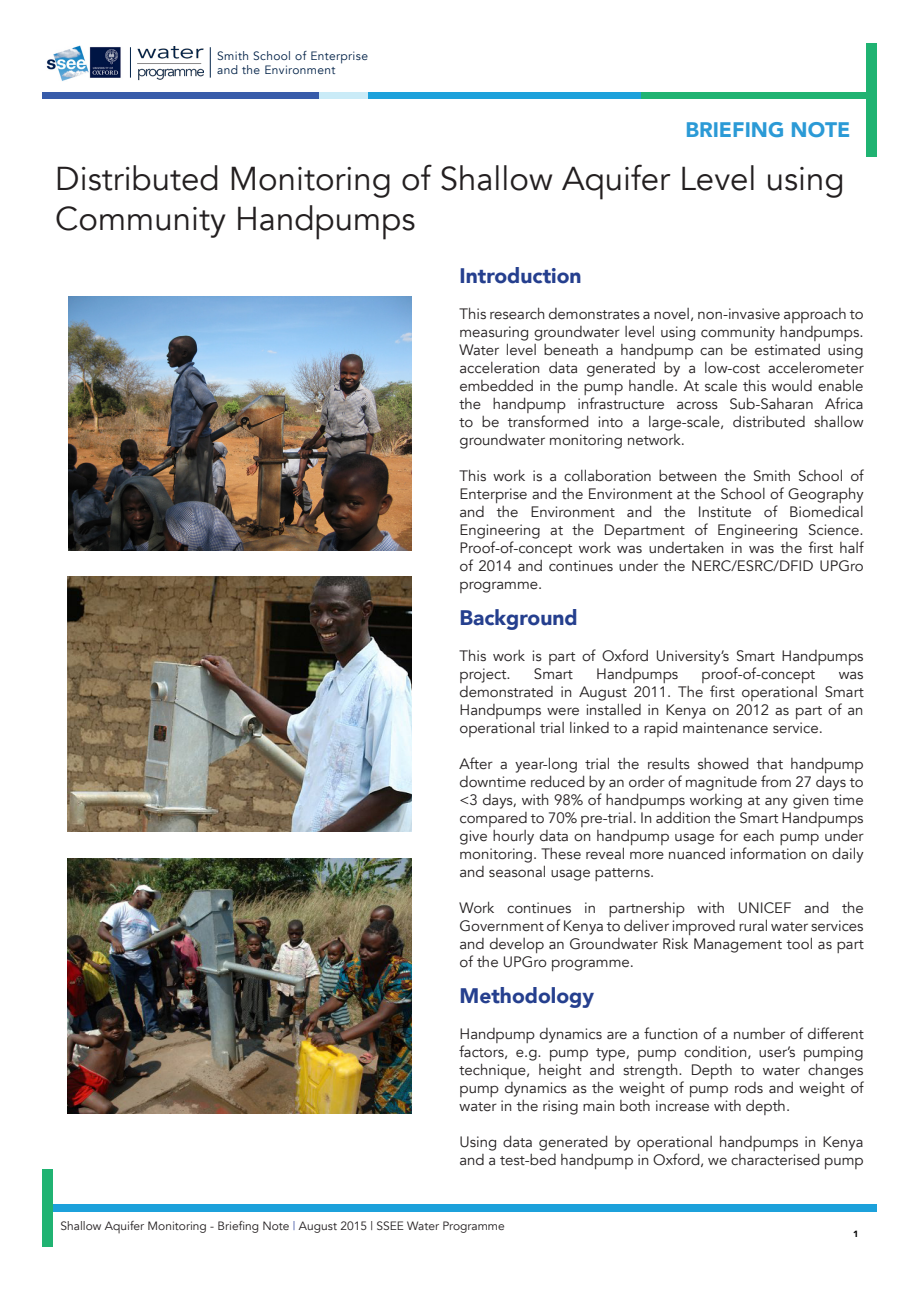
<style>
.page{position:relative;width:919px;height:1289px;background:#fff}
.page>*{position:absolute;margin:0;border:0;box-sizing:border-box;transform-origin:0 0}
.t1{font:33px/39.6px "Avenir";color:#231f20}
.Body_Text{font:900 21px "Avenir";color:#253f8e}
.t2{font:900 21px "Avenir";color:#2b9ad6}
.Body_Text-2{font:15px/18px "Avenir";color:#231f20;text-align:justify}
.t3{font:12px "Avenir";color:#231f20}
.t4{font:12px/14.4px "Avenir";letter-spacing:.03em;color:#002147}
.Body_Text-3{font:900 9px "Avenir";color:#000}
.s1{color:#3c50a2}
</style>
<div class="page">
<img style="left:138px;top:46px;width:65px;height:35px">
<hr style="left:210px;top:47px;width:1px;height:31px;background:#002147">
<img style="left:46px;top:45px;width:75px;height:36px">
<hr style="left:130px;top:47px;width:1px;height:31px;background:#002147">
<div style="left:43px;top:92px;width:276px;height:7px;background:#385caa"></div>
<div style="left:368px;top:92px;width:273px;height:7px;background:#1ca1db"></div>
<div style="left:319px;top:92px;width:49px;height:7px;background:#caebf7"></div>
<div style="left:641px;top:92px;width:230px;height:7px;background:#20b372"></div>
<div style="left:47px;top:1204px;width:829px;height:7px;background:#1ca1db"></div>
<div style="left:42px;top:1168px;width:11px;height:78px;background:#20b372"></div>
<div style="left:865px;top:43px;width:11px;height:114px;background:#20b372"></div>
<img style="left:69px;top:296px;width:342px;height:255px">
<img style="left:67px;top:576px;width:344px;height:255px">
<img style="left:67px;top:858px;width:344px;height:255px">
<p class="t4" style="left:217px;top:49px;width:152px">Smith School of Enterprise and the Environment</p>
<h2 class="t2" style="left:685px;top:112px;width:166px">BRIEFING NOTE</h2>
<p class="t1" style="left:55px;top:160px;width:790px">Distributed Monitoring of Shallow Aquifer Level using<br>Community Handpumps</p>
<p class="Body_Text" style="left:459px;top:257px;width:124px">Introduction</p>
<p class="Body_Text-2" style="left:459px;top:305px;width:405px">This research demonstrates a novel, non-invasive approach to measuring groundwater level using community handpumps.<br>Water level beneath a handpump can be estimated using acceleration data generated by a low-cost accelerometer embedded in the pump handle. At scale this would enable the handpump infrastructure across Sub-Saharan Africa to be transformed into a large-scale, distributed shallow groundwater monitoring network.</p>
<p class="Body_Text-2" style="left:459px;top:467px;width:405px">This work is a collaboration between the Smith School of Enterprise and the Environment at the School of Geography and the Environment and the Institute of Biomedical Engineering at the Department of Engineering Science.<br>Proof-of-concept work was undertaken in was the first half of 2014 and continues under the NERC/ESRC/DFID UPGro programme.</p>
<p class="Body_Text" style="left:459px;top:599px;width:120px">Background</p>
<p class="Body_Text-2" style="left:459px;top:647px;width:405px">This work is part of Oxford University’s Smart Handpumps project.</p>
<p class="Body_Text-2" style="left:534px;top:665px;width:40px">Smart</p>
<p class="Body_Text-2" style="left:596px;top:665px;width:83px">Handpumps</p>
<p class="Body_Text-2" style="left:701px;top:665px;width:115px">proof-of-concept</p>
<p class="Body_Text-2" style="left:459px;top:665px;width:405px;text-indent:379px">was demonstrated in August 2011. The first operational Smart Handpumps were installed in Kenya on 2012 as part of an operational trial linked to a rapid maintenance service.</p>
<p class="Body_Text-2" style="left:459px;top:755px;width:405px">After a year-long trial the results showed that handpump downtime reduced by an order of magnitude from 27 days to &lt;3 days, with 98% of handpumps working at any given time compared to 70% pre-trial. In addition the Smart Handpumps give hourly data on handpump usage for each pump under monitoring. These reveal more nuanced information on daily and seasonal usage patterns.</p>
<p class="Body_Text-2" style="left:459px;top:899px;width:405px">Work continues in partnership with UNICEF and the Government of Kenya to deliver improved rural water services and develop an Groundwater Risk Management tool as part of the UPGro programme.</p>
<p class="Body_Text" style="left:459px;top:977px;width:136px">Methodology</p>
<p class="Body_Text-2" style="left:459px;top:1025px;width:405px">Handpump dynamics are a function of a number of different factors, e.g. pump type, pump condition, user’s pumping technique, height and strength. Depth to water changes pump dynamics as the weight of pump rods and weight of water in the rising main both increase with depth.</p>
<p class="Body_Text-2" style="left:459px;top:1133px;width:405px">Using data generated by operational handpumps in Kenya and a test-bed handpump in Oxford, we characterised pump</p>
<p class="t3" style="left:60px;top:1218px;width:446px">Shallow Aquifer Monitoring - Briefing Note <span class="s1">|</span> August 2015 | SSEE Water Programme</p>
<p class="Body_Text-3" style="left:853px;top:1226px;width:7px">1</p>
</div>
